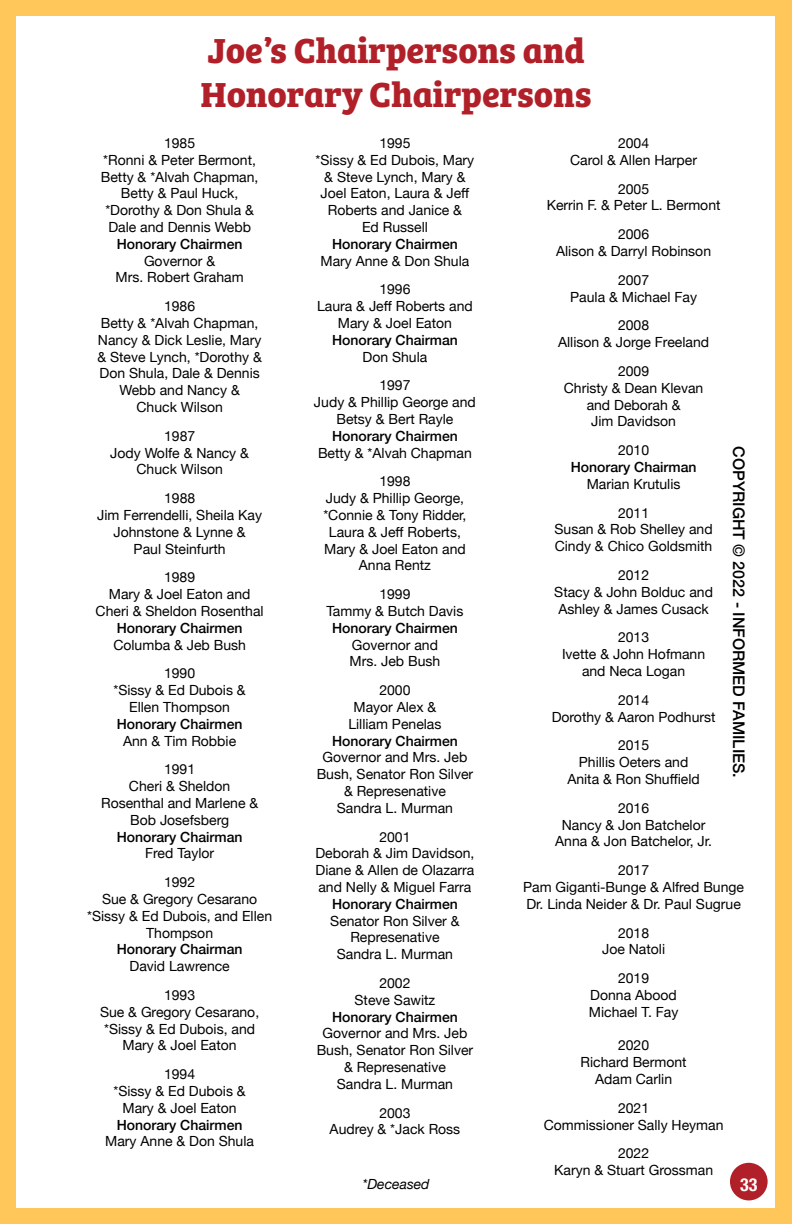
<style>
.page{position:relative;width:792px;height:1224px;background:#ffc75a}
.page>*{position:absolute;margin:0;border:0;box-sizing:border-box;transform-origin:0 0}
.t1{font:700 36px/43.2px "Bree Serif";color:#b12028}
.t2{font:700 condensed 18px "Helvetica Neue";color:#fff}
.t3{font:500 16px "Helvetica Neue";color:#000}
.t4{font:14px/16.8px "Helvetica Neue";color:#000;text-align:center}
.t5{font:500 14px "Helvetica Neue";color:#000}
.t6{font:italic 14px "Helvetica Neue";color:#000}
</style>
<div class="page">
<div style="left:17px;top:16px;width:758px;height:1192px;background:#fff"></div>
<div style="left:730px;top:1163px;width:38px;height:37px;background:#b12028;border-radius:50%"></div>
<h1 class="t1" style="left:200px;top:27px;width:393px">Joe’s Chairpersons and<br>Honorary Chairpersons</h1>
<p class="t4" style="left:101px;top:135px;width:159px">1985<br>*Ronni &amp; Peter Bermont,<br>Betty &amp; *Alvah Chapman,<br>Betty &amp; Paul Huck, *Dorothy &amp; Don Shula &amp;<br>Dale and Dennis Webb</p>
<p class="t5" style="left:117px;top:233px;width:127px">Honorary Chairmen</p>
<p class="t4" style="left:116px;top:253px;width:130px">Governor &amp;<br>Mrs. Robert Graham</p>
<p class="t4" style="left:97px;top:299px;width:166px">1986<br>Betty &amp; *Alvah Chapman,<br>Nancy &amp; Dick Leslie, Mary &amp; Steve Lynch, *Dorothy &amp;<br>Don Shula, Dale &amp; Dennis<br>Webb and Nancy &amp;<br>Chuck Wilson</p>
<p class="t4" style="left:110px;top:428px;width:140px">1987<br>Jody Wolfe &amp; Nancy &amp;<br>Chuck Wilson</p>
<p class="t4" style="left:97px;top:491px;width:166px">1988<br>Jim Ferrendelli, Sheila Kay<br>Johnstone &amp; Lynne &amp;<br>Paul Steinfurth</p>
<p class="t4" style="left:96px;top:570px;width:170px">1989<br>Mary &amp; Joel Eaton and<br>Cheri &amp; Sheldon Rosenthal</p>
<p class="t5" style="left:117px;top:617px;width:127px">Honorary Chairmen</p>
<p class="t4" style="left:113px;top:631px;width:134px;line-height:28.8px">Columba &amp; Jeb Bush<br>1990</p>
<p class="t4" style="left:114px;top:683px;width:134px">*Sissy &amp; Ed Dubois &amp;<br>Ellen Thompson</p>
<p class="t5" style="left:117px;top:713px;width:127px">Honorary Chairmen</p>
<p class="t4" style="left:123px;top:727px;width:115px;line-height:28.8px">Ann &amp; Tim Robbie<br>1991</p>
<p class="t4" style="left:101px;top:779px;width:159px">Cheri &amp; Sheldon<br>Rosenthal and Marlene &amp;<br>Bob Josefsberg</p>
<p class="t5" style="left:117px;top:825px;width:127px">Honorary Chairman</p>
<p class="t4" style="left:145px;top:840px;width:70px;line-height:28.8px">Fred Taylor<br>1992</p>
<p class="t4" style="left:87px;top:891px;width:186px">Sue &amp; Gregory Cesarano *Sissy &amp; Ed Dubois, and Ellen<br>Thompson</p>
<p class="t5" style="left:117px;top:938px;width:127px">Honorary Chairman</p>
<p class="t4" style="left:129px;top:953px;width:102px;line-height:28.8px">David Lawrence<br>1993</p>
<p class="t4" style="left:100px;top:1004px;width:161px">Sue &amp; Gregory Cesarano, *Sissy &amp; Ed Dubois, and<br>Mary &amp; Joel Eaton</p>
<p class="t4" style="left:114px;top:1067px;width:134px">1994<br>*Sissy &amp; Ed Dubois &amp;<br>Mary &amp; Joel Eaton</p>
<p class="t5" style="left:117px;top:1113px;width:127px">Honorary Chairmen</p>
<p class="t4" style="left:105px;top:1134px;width:150px">Mary Anne &amp; Don Shula</p>
<p class="t4" style="left:570px;top:135px;width:129px">2004<br>Carol &amp; Allen Harper</p>
<p class="t4" style="left:547px;top:181px;width:175px">2005<br>Kerrin F. &amp; Peter L. Bermont</p>
<p class="t4" style="left:556px;top:227px;width:157px">2006<br>Alison &amp; Darryl Robinson</p>
<p class="t4" style="left:570px;top:272px;width:128px">2007<br>Paula &amp; Michael Fay</p>
<p class="t4" style="left:558px;top:318px;width:153px">2008<br>Allison &amp; Jorge Freeland</p>
<p class="t4" style="left:564px;top:363px;width:141px">2009<br>Christy &amp; Dean Klevan and Deborah &amp;<br>Jim Davidson</p>
<p class="t4" style="left:618px;top:443px;width:33px">2010</p>
<p class="t5" style="left:571px;top:456px;width:127px">Honorary Chairman</p>
<p class="t4" style="left:587px;top:470px;width:95px;line-height:28.8px">Marian Krutulis<br>2011</p>
<p class="t4" style="left:555px;top:522px;width:160px;text-align:left">Susan &amp; Rob Shelley and<br>Cindy &amp; Chico Goldsmith</p>
<p class="t4" style="left:554px;top:567px;width:160px">2012<br>Stacy &amp; John Bolduc and<br>Ashley &amp; James Cusack</p>
<p class="t4" style="left:562px;top:630px;width:145px">2013<br>Ivette &amp; John Hofmann and Neca Logan</p>
<p class="t4" style="left:552px;top:692px;width:165px">2014<br>Dorothy &amp; Aaron Podhurst</p>
<p class="t4" style="left:567px;top:738px;width:134px">2015<br>Phillis Oeters and<br>Anita &amp; Ron Shuffield</p>
<p class="t4" style="left:555px;top:800px;width:158px">2016<br>Nancy &amp; Jon Batchelor<br>Anna &amp; Jon Batchelor, Jr.</p>
<p class="t4" style="left:523px;top:863px;width:222px">2017<br>Pam Giganti-Bunge &amp; Alfred Bunge<br>Dr. Linda Neider &amp; Dr. Paul Sugrue</p>
<p class="t4" style="left:602px;top:925px;width:64px">2018<br>Joe Natoli</p>
<p class="t4" style="left:589px;top:971px;width:91px">2019<br>Donna Abood<br>Michael T. Fay</p>
<p class="t4" style="left:581px;top:1038px;width:108px">2020<br>Richard Bermont<br>Adam Carlin</p>
<p class="t4" style="left:544px;top:1100px;width:181px">2021<br>Commissioner Sally Heyman</p>
<p class="t4" style="left:554px;top:1146px;width:160px">2022<br>Karyn &amp; Stuart Grossman</p>
<p class="t4" style="left:316px;top:135px;width:160px">1995<br>*Sissy &amp; Ed Dubois, Mary &amp; Steve Lynch, Mary &amp;<br>Joel Eaton, Laura &amp; Jeff<br>Roberts and Janice &amp;<br>Ed Russell</p>
<p class="t5" style="left:332px;top:233px;width:127px">Honorary Chairmen</p>
<p class="t4" style="left:321px;top:247px;width:150px;line-height:28.8px">Mary Anne &amp; Don Shula<br>1996</p>
<p class="t4" style="left:317px;top:299px;width:157px">Laura &amp; Jeff Roberts and<br>Mary &amp; Joel Eaton</p>
<p class="t5" style="left:332px;top:329px;width:127px">Honorary Chairman</p>
<p class="t4" style="left:363px;top:343px;width:66px;line-height:28.8px">Don Shula<br>1997</p>
<p class="t4" style="left:314px;top:395px;width:163px">Judy &amp; Phillip George and<br>Betsy &amp; Bert Rayle</p>
<p class="t5" style="left:332px;top:425px;width:127px">Honorary Chairmen</p>
<p class="t4" style="left:318px;top:439px;width:155px;line-height:28.8px">Betty &amp; *Alvah Chapman<br>1998</p>
<p class="t4" style="left:323px;top:491px;width:145px">Judy &amp; Phillip George, *Connie &amp; Tony Ridder,<br>Laura &amp; Jeff Roberts,<br>Mary &amp; Joel Eaton and<br>Anna Rentz</p>
<p class="t4" style="left:326px;top:587px;width:138px">1999<br>Tammy &amp; Butch Davis</p>
<p class="t5" style="left:332px;top:617px;width:127px">Honorary Chairmen</p>
<p class="t4" style="left:350px;top:637px;width:92px;text-align:left">Governor and<br>Mrs. Jeb Bush</p>
<p class="t4" style="left:348px;top:683px;width:95px">2000<br>Mayor Alex &amp;<br>Lilliam Penelas</p>
<p class="t5" style="left:332px;top:729px;width:127px">Honorary Chairmen</p>
<p class="t4" style="left:317px;top:750px;width:158px">Governor and Mrs. Jeb<br>Bush, Senator Ron Silver &amp; Represenative<br>Sandra L. Murman</p>
<p class="t4" style="left:315px;top:829px;width:160px">2001<br>Deborah &amp; Jim Davidson,<br>Diane &amp; Allen de Olazarra and Nelly &amp; Miguel Farra</p>
<p class="t5" style="left:332px;top:893px;width:127px">Honorary Chairmen</p>
<p class="t4" style="left:330px;top:913px;width:131px">Senator Ron Silver &amp;<br>Represenative<br>Sandra L. Murman</p>
<p class="t4" style="left:355px;top:975px;width:82px">2002<br>Steve Sawitz</p>
<p class="t5" style="left:332px;top:1005px;width:127px">Honorary Chairmen</p>
<p class="t4" style="left:317px;top:1026px;width:158px">Governor and Mrs. Jeb<br>Bush, Senator Ron Silver &amp; Represenative<br>Sandra L. Murman</p>
<p class="t4" style="left:330px;top:1105px;width:132px">2003<br>Audrey &amp; *Jack Ross</p>
<p class="t3" style="left:752px;top:446px;width:333px;rotate:90deg">COPYRIGHT © 2022 - INFORMED FAMILIES.</p>
<p class="t2" style="left:740px;top:1170px;width:19px">33</p>
<p class="t6" style="left:362px;top:1174px;width:69px">*Deceased</p>
</div>
